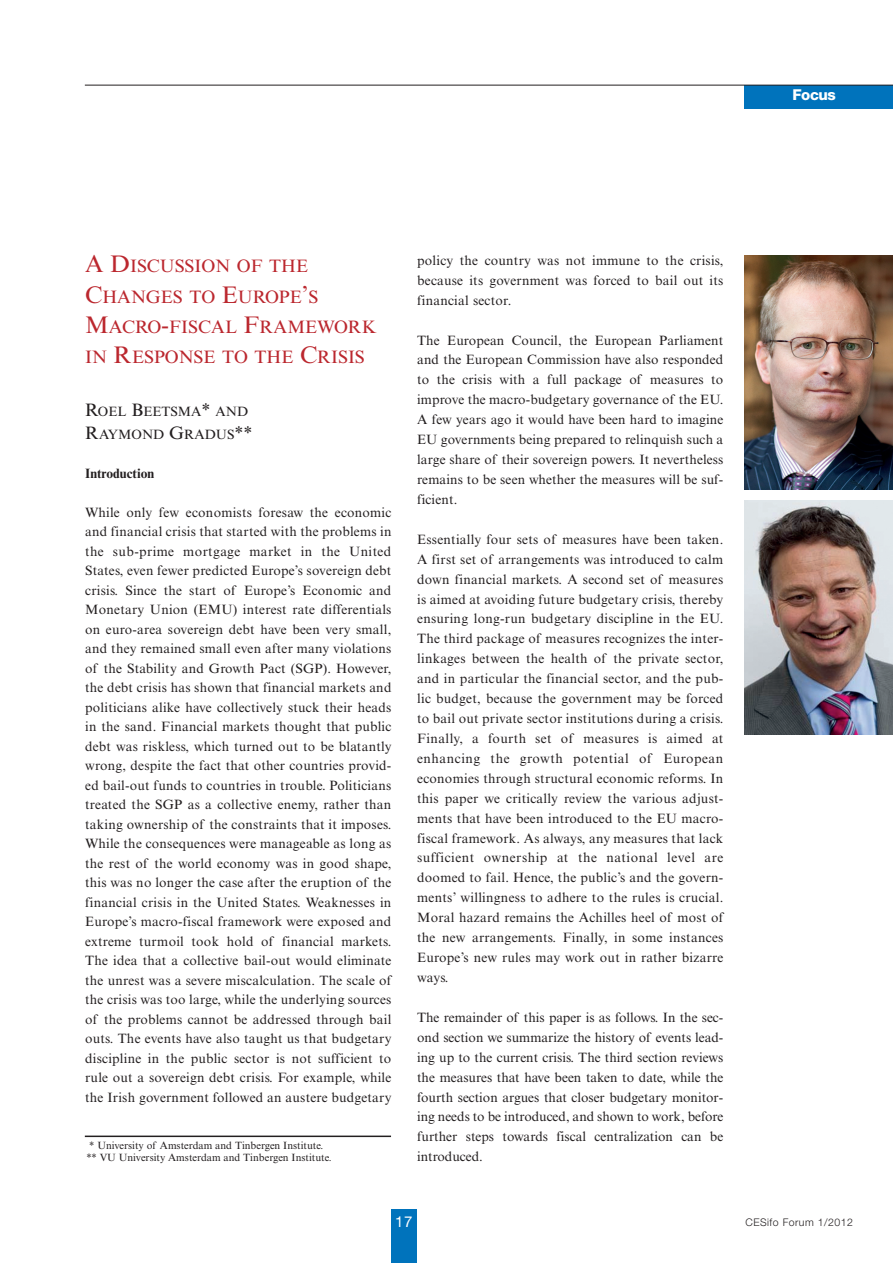
<style>
.page{position:relative;width:893px;height:1263px;background:#fff}
.page>*{position:absolute;margin:0;border:0;box-sizing:border-box;transform-origin:0 0}
.t1{font:18px/30.3px "Times New Roman MT Std";color:#bb272e}
.t2{font:800 15px "Helvetica Neue LT Std";letter-spacing:-.025em;color:#fff}
.t3{font:15px "Helvetica Neue LT Std";color:#fff}
.t4{font:13.5px/20px "Times New Roman MT Std";letter-spacing:.01em;color:#231f20;text-align:justify}
.t5{font:700 13.5px "Times New Roman MT Std";color:#231f20}
.t6{font:10.5px/11.2px "Times New Roman MT Std";color:#231f20}
.t7{font:300 10.5px "Helvetica Neue LT Std";letter-spacing:.045em;color:#231f20}
.s1{font-size:24px}
.s2{font-size:18px}
</style>
<div class="page">
<div style="left:391px;top:1209px;width:25px;height:54px;background:#0073bc"></div>
<div style="left:744px;top:85px;width:148px;height:24px;background:#0073bc"></div>
<hr style="left:85px;top:85px;width:807px;height:1px;background:#231f20">
<img style="left:744px;top:256px;width:148px;height:233px">
<img style="left:744px;top:501px;width:148px;height:233px">
<hr style="left:85px;top:1136px;width:306px;height:1px;background:#231f20">
<h1 class="t1" style="left:85px;top:253px;width:293px"><span class="s1">A D</span>ISCUSSION OF THE<br><span class="s1">C</span>HANGES TO <span class="s1">E</span>UROPE<span class="s1">’</span>S<br><span class="s1">M</span>ACRO<span class="s1">-</span>FISCAL <span class="s1">F</span>RAMEWORK<br>IN <span class="s1">R</span>ESPONSE TO THE <span class="s1">C</span>RISIS</h1>
<p class="t4" style="left:85px;top:401px;width:169px;line-height:22.5px"><span class="s2">R</span>OEL <span class="s2">B</span>EETSMA<span class="s2">*</span> AND<br><span class="s2">R</span>AYMOND <span class="s2">G</span>RADUS<span class="s2">**</span></p>
<p class="t5" style="left:85px;top:468px;width:71px">Introduction</p>
<p class="t4" style="left:85px;top:503px;width:308px;line-height:19.5px">While only few economists foresaw the economic and financial crisis that started with the problems in the sub-prime mortgage market in the United States, even fewer predicted Europe’s sovereign debt crisis. Since the start of Europe’s Economic and Monetary Union (EMU) interest rate differentials on euro-area sovereign debt have been very small, and they remained small even after many violations of the Stability and Growth Pact (SGP). However, the debt crisis has shown that financial markets and politicians alike have collectively stuck their heads in the sand. Financial markets thought that public debt was riskless, which turned out to be blatantly wrong, despite the fact that other countries provid&shy;ed bail-out funds to countries in trouble. Politicians treated the SGP as a collective enemy, rather than taking ownership of the constraints that it imposes.<br>While the consequences were manageable as long as the rest of the world economy was in good shape, this was no longer the case after the eruption of the financial crisis in the United States. Weaknesses in Europe’s macro-fiscal framework were exposed and extreme turmoil took hold of financial markets.<br>The idea that a collective bail-out would eliminate the unrest was a severe miscalculation. The scale of the crisis was too large, while the underlying sources of the problems cannot be addressed through bail outs. The events have also taught us that budgetary discipline in the public sector is not sufficient to rule out a sovereign debt crisis. For example, while the Irish government followed an austere budgetary</p>
<p class="t6" style="left:86px;top:1141px;width:247px">* University of Amsterdam and Tinbergen Institute. ** VU University Amsterdam and Tinbergen Institute.</p>
<p class="t4" style="left:417px;top:251px;width:308px">policy the country was not immune to the crisis, because its government was forced to bail out its financial sector.</p>
<p class="t4" style="left:417px;top:331px;width:308px">The European Council, the European Parliament and the European Commission have also responded to the crisis with a full package of measures to improve the macro-budgetary governance of the EU.<br>A few years ago it would have been hard to imagine EU governments being prepared to relinquish such a large share of their sovereign powers. It nevertheless remains to be seen whether the measures will be suf&shy;ficient.</p>
<p class="t4" style="left:417px;top:530px;width:308px">Essentially four sets of measures have been taken.<br>A first set of arrangements was introduced to calm down financial markets. A second set of measures is aimed at avoiding future budgetary crisis, thereby ensuring long-run budgetary discipline in the EU.<br>The third package of measures recognizes the inter&shy;linkages between the health of the private sector, and in particular the financial sector, and the pub&shy;lic budget, because the government may be forced to bail out private sector institutions during a crisis.<br>Finally, a fourth set of measures is aimed at enhancing the growth potential of European economies through structural economic reforms. In this paper we critically review the various adjust&shy;ments that have been introduced to the EU macro&shy;fiscal framework. As always, any measures that lack sufficient ownership at the national level are doomed to fail. Hence, the public’s and the govern&shy;ments’ willingness to adhere to the rules is crucial.<br>Moral hazard remains the Achilles heel of most of the new arrangements. Finally, in some instances Europe’s new rules may work out in rather bizarre ways.</p>
<p class="t4" style="left:417px;top:1008px;width:308px">The remainder of this paper is as follows. In the sec&shy;ond section we summarize the history of events lead&shy;ing up to the current crisis. The third section reviews the measures that have been taken to date, while the fourth section argues that closer budgetary monitor&shy;ing needs to be introduced, and shown to work, before further steps towards fiscal centralization can be introduced.</p>
<p class="t2" style="left:792px;top:90px;width:45px">Focus</p>
<p class="t3" style="left:395px;top:1213px;width:19px">17</p>
<p class="t7" style="left:745px;top:1216px;width:109px">CESifo Forum 1/2012</p>
</div>
